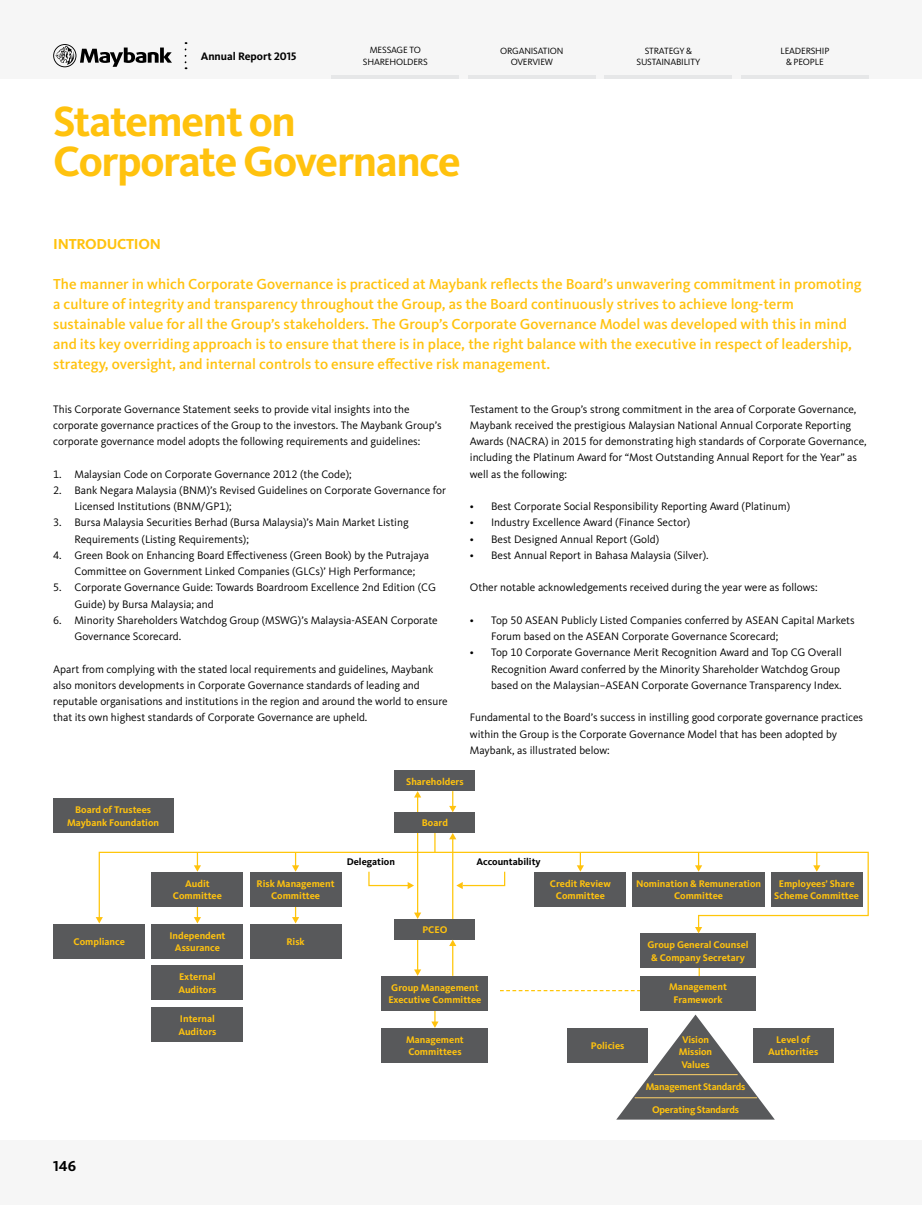
<style>
.page{position:relative;width:922px;height:1205px;background:#fff}
.page>*{position:absolute;margin:0;border:0;box-sizing:border-box;transform-origin:0 0}
.t1{font:700 43.75px/40px "Kievit OT";letter-spacing:-.03em;color:#ffc20e}
.t2{font:500 15px/20px "Kievit OT";color:#ffc20e}
.t3{font:700 15px "Kievit OT";letter-spacing:-.02em;color:#ffc20e}
.t4{font:700 15px "Kievit OT";color:#000}
.t5{font:11.25px/16.2px "Kievit OT";color:#000}
.t6{font:700 11.25px "Kievit OT";color:#000}
.t7{font:700 10px/12.5px "Kievit OT";color:#ffc20e;text-align:center}
.t8{font:700 10px "Kievit OT";letter-spacing:-.02em;color:#ffc20e}
.t9{font:700 10px "Kievit OT";color:#000}
.t10{font:9.38px/11.2px "Kievit OT";letter-spacing:-.02em;color:#000;text-align:center}
</style>
<div class="page">
<div style="left:0;top:0;width:921px;height:1205px;background:#f6f6f6"></div>
<svg style="left:184px;top:42px;width:2px;height:27px"></svg>
<svg style="left:53px;top:44px;width:119px;height:23px"></svg>
<div style="left:0;top:79px;width:921px;height:1061px;background:#fff"></div>
<hr style="left:741px;top:75px;width:127px;height:4px;background:#e6e7e8">
<hr style="left:604px;top:75px;width:128px;height:4px;background:#e6e7e8">
<hr style="left:468px;top:75px;width:127px;height:4px;background:#e6e7e8">
<hr style="left:331px;top:75px;width:128px;height:4px;background:#e6e7e8">
<svg style="left:98px;top:851px;width:771px;height:79px"></svg>
<svg style="left:434px;top:833px;width:1px;height:19px"></svg>
<hr style="left:417px;top:833px;width:1px;height:81px;background:#ffc60a">
<hr style="left:417px;top:938px;width:1px;height:32px;background:#ffc60a">
<hr style="left:452px;top:836px;width:1px;height:83px;background:#ffc60a">
<hr style="left:452px;top:943px;width:1px;height:33px;background:#ffc60a">
<svg style="left:500px;top:990px;width:140px;height:1px"></svg>
<svg style="left:617px;top:1014px;width:157px;height:105px"></svg>
<div style="left:395px;top:770px;width:80px;height:21px;background:#58595b"></div>
<div style="left:395px;top:812px;width:80px;height:21px;background:#58595b"></div>
<div style="left:395px;top:919px;width:80px;height:20px;background:#58595b"></div>
<div style="left:640px;top:933px;width:115px;height:35px;background:#58595b"></div>
<div style="left:381px;top:1028px;width:107px;height:35px;background:#58595b"></div>
<div style="left:567px;top:1028px;width:80px;height:35px;background:#58595b"></div>
<div style="left:753px;top:1028px;width:80px;height:35px;background:#58595b"></div>
<div style="left:250px;top:872px;width:91px;height:34px;background:#58595b"></div>
<div style="left:53px;top:798px;width:120px;height:35px;background:#58595b"></div>
<div style="left:381px;top:976px;width:107px;height:34px;background:#58595b"></div>
<div style="left:640px;top:976px;width:115px;height:34px;background:#58595b"></div>
<div style="left:250px;top:924px;width:91px;height:34px;background:#58595b"></div>
<div style="left:632px;top:872px;width:132px;height:34px;background:#58595b"></div>
<div style="left:770px;top:872px;width:92px;height:34px;background:#58595b"></div>
<div style="left:152px;top:872px;width:91px;height:34px;background:#58595b"></div>
<div style="left:152px;top:924px;width:91px;height:34px;background:#58595b"></div>
<div style="left:152px;top:965px;width:91px;height:35px;background:#58595b"></div>
<div style="left:152px;top:1007px;width:91px;height:35px;background:#58595b"></div>
<div style="left:53px;top:924px;width:92px;height:34px;background:#58595b"></div>
<div style="left:534px;top:872px;width:92px;height:34px;background:#58595b"></div>
<hr style="left:653px;top:1074px;width:84px;height:1px;background:#ffd268">
<hr style="left:634px;top:1097px;width:123px;height:1px;background:#ffd268">
<svg style="left:414px;top:791px;width:7px;height:21px"></svg>
<svg style="left:414px;top:912px;width:7px;height:7px"></svg>
<svg style="left:576px;top:852px;width:8px;height:20px"></svg>
<svg style="left:292px;top:852px;width:7px;height:20px"></svg>
<svg style="left:367px;top:870px;width:47px;height:19px"></svg>
<svg style="left:456px;top:870px;width:50px;height:19px"></svg>
<svg style="left:292px;top:906px;width:7px;height:17px"></svg>
<svg style="left:194px;top:852px;width:7px;height:20px"></svg>
<svg style="left:194px;top:906px;width:7px;height:17px"></svg>
<svg style="left:96px;top:917px;width:7px;height:6px"></svg>
<svg style="left:694px;top:852px;width:8px;height:20px"></svg>
<svg style="left:694px;top:927px;width:8px;height:6px"></svg>
<svg style="left:813px;top:852px;width:7px;height:20px"></svg>
<svg style="left:414px;top:969px;width:7px;height:7px"></svg>
<svg style="left:431px;top:1010px;width:7px;height:18px"></svg>
<svg style="left:449px;top:791px;width:7px;height:21px"></svg>
<svg style="left:449px;top:833px;width:7px;height:6px"></svg>
<svg style="left:449px;top:939px;width:7px;height:7px"></svg>
<p class="t6" style="left:201px;top:49px;width:97px">Annual Report 2015</p>
<p class="t10" style="left:363px;top:45px;width:66px">MESSAGE TO<br>SHAREHOLDERS</p>
<p class="t10" style="left:500px;top:45px;width:65px">ORGANISATION<br>OVERVIEW</p>
<p class="t10" style="left:636px;top:45px;width:65px">STRATEGY &amp;<br>SUSTAINABILITY</p>
<p class="t10" style="left:780px;top:45px;width:50px">LEADERSHIP &amp; PEOPLE</p>
<p class="t1" style="left:53px;top:102px;width:409px">Statement on<br>Corporate Governance</p>
<p class="t3" style="left:53px;top:235px;width:109px">INTRODUCTION</p>
<p class="t2" style="left:53px;top:274px;width:809px">The manner in which Corporate Governance is practiced at Maybank reflects the Board’s unwavering commitment in promoting a culture of integrity and transparency throughout the Group, as the Board continuously strives to achieve long-term sustainable value for all the Group’s stakeholders. The Group’s Corporate Governance Model was developed with this in mind and its key overriding approach is to ensure that there is in place, the right balance with the executive in respect of leadership, strategy, oversight, and internal controls to ensure effective risk management.</p>
<p class="t5" style="left:53px;top:401px;width:390px">This Corporate Governance Statement seeks to provide vital insights into the corporate governance practices of the Group to the investors. The Maybank Group’s corporate governance model adopts the following requirements and guidelines:</p>
<p class="t5" style="left:53px;top:466px;width:300px">1. Malaysian Code on Corporate Governance 2012 (the Code);</p>
<p class="t5" style="left:74px;top:482px;width:373px;text-indent:-21px">2. Bank Negara Malaysia (BNM)’s Revised Guidelines on Corporate Governance for<br>Licensed Institutions (BNM/GP1);</p>
<p class="t5" style="left:74px;top:514px;width:336px;text-indent:-21px">3. Bursa Malaysia Securities Berhad (Bursa Malaysia)’s Main Market Listing<br>Requirements (Listing Requirements);</p>
<p class="t5" style="left:74px;top:547px;width:356px;text-indent:-21px">4. Green Book on Enhancing Board Effectiveness (Green Book) by the Putrajaya<br>Committee on Government Linked Companies (GLCs)’ High Performance;</p>
<p class="t5" style="left:74px;top:579px;width:363px;text-indent:-21px">5. Corporate Governance Guide: Towards Boardroom Excellence 2nd Edition (CG<br>Guide) by Bursa Malaysia; and</p>
<p class="t5" style="left:74px;top:612px;width:365px;text-indent:-21px">6. Minority Shareholders Watchdog Group (MSWG)’s Malaysia-ASEAN Corporate<br>Governance Scorecard.</p>
<p class="t5" style="left:53px;top:661px;width:396px">Apart from complying with the stated local requirements and guidelines, Maybank also monitors developments in Corporate Governance standards of leading and reputable organisations and institutions in the region and around the world to ensure that its own highest standards of Corporate Governance are upheld.</p>
<p class="t5" style="left:469px;top:401px;width:398px">Testament to the Group’s strong commitment in the area of Corporate Governance, Maybank received the prestigious Malaysian National Annual Corporate Reporting Awards (NACRA) in 2015 for demonstrating high standards of Corporate Governance, including the Platinum Award for “Most Outstanding Annual Report for the Year” as well as the following:</p>
<p class="t5" style="left:469px;top:498px;width:322px">• Best Corporate Social Responsibility Reporting Award (Platinum)</p>
<p class="t5" style="left:469px;top:514px;width:222px">• Industry Excellence Award (Finance Sector)</p>
<p class="t5" style="left:469px;top:531px;width:191px">• Best Designed Annual Report (Gold)</p>
<p class="t5" style="left:469px;top:547px;width:240px">• Best Annual Report in Bahasa Malaysia (Silver).</p>
<p class="t5" style="left:469px;top:579px;width:349px">Other notable acknowledgements received during the year were as follows:</p>
<p class="t5" style="left:491px;top:612px;width:365px;text-indent:-21px">• Top 50 ASEAN Publicly Listed Companies conferred by ASEAN Capital Markets<br>Forum based on the ASEAN Corporate Governance Scorecard;</p>
<p class="t5" style="left:491px;top:644px;width:352px;text-indent:-21px">• Top 10 Corporate Governance Merit Recognition Award and Top CG Overall<br>Recognition Award conferred by the Minority Shareholder Watchdog Group based on the Malaysian–ASEAN Corporate Governance Transparency Index.</p>
<p class="t5" style="left:469px;top:709px;width:394px">Fundamental to the Board’s success in instilling good corporate governance practices within the Group is the Corporate Governance Model that has been adopted by<br>Maybank, as illustrated below:</p>
<p class="t7" style="left:67px;top:803px;width:93px">Board of Trustees<br>Maybank Foundation</p>
<p class="t7" style="left:74px;top:935px;width:53px">Compliance</p>
<p class="t7" style="left:173px;top:877px;width:50px">Audit<br>Committee</p>
<p class="t7" style="left:169px;top:929px;width:58px">Independent<br>Assurance</p>
<p class="t7" style="left:178px;top:970px;width:40px;text-align:left">External<br>Auditors</p>
<p class="t7" style="left:178px;top:1012px;width:40px;text-align:left">Internal<br>Auditors</p>
<p class="t4" style="left:53px;top:1157px;width:24px">146</p>
<p class="t7" style="left:256px;top:877px;width:79px">Risk Management<br>Committee</p>
<p class="t7" style="left:286px;top:935px;width:20px">Risk</p>
<p class="t7" style="left:406px;top:775px;width:59px">Shareholders</p>
<p class="t7" style="left:422px;top:817px;width:27px">Board</p>
<p class="t9" style="left:346px;top:855px;width:50px">Delegation</p>
<p class="t9" style="left:476px;top:855px;width:66px">Accountability</p>
<p class="t7" style="left:550px;top:877px;width:62px">Credit Review<br>Committee</p>
<p class="t7" style="left:422px;top:923px;width:27px">PCEO</p>
<p class="t7" style="left:388px;top:981px;width:94px;text-align:left">Group Management<br>Executive Committee</p>
<p class="t7" style="left:636px;top:877px;width:126px">Nomination &amp; Remuneration<br>Committee</p>
<p class="t7" style="left:774px;top:877px;width:86px">Employees’ Share<br>Scheme Committee</p>
<p class="t7" style="left:647px;top:939px;width:103px">Group General Counsel &amp; Company Secretary</p>
<p class="t7" style="left:669px;top:981px;width:59px">Management<br>Framework</p>
<p class="t7" style="left:406px;top:1033px;width:59px;text-align:left">Management<br>Committees</p>
<p class="t7" style="left:590px;top:1039px;width:35px">Policies</p>
<p class="t7" style="left:678px;top:1033px;width:35px">Vision<br>Mission<br>Values</p>
<p class="t8" style="left:645px;top:1081px;width:101px">Management Standards</p>
<p class="t8" style="left:651px;top:1103px;width:88px">Operating Standards</p>
<p class="t7" style="left:768px;top:1033px;width:51px">Level of<br>Authorities</p>
</div>
